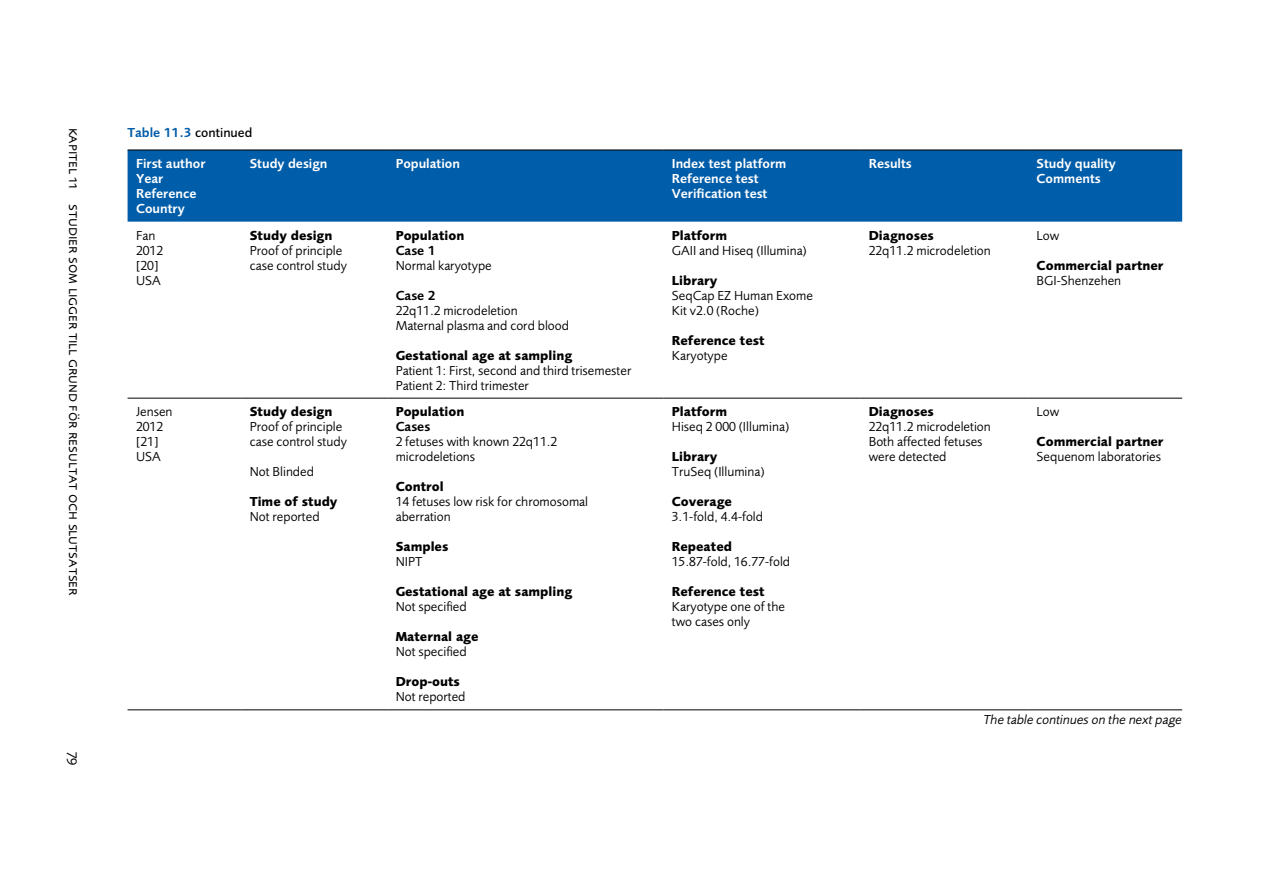
<style>
.page{position:relative;width:1263px;height:893px;background:#fff}
.page>*{position:absolute;margin:0;border:0;box-sizing:border-box;transform-origin:0 0}
.t1{font:15px "Foundry Sans Expert";color:#000}
.Tabelltext{font:13.5px/15px "Foundry Sans";color:#000}
.Tabellrubrik_1{font:700 13.5px "Foundry Sans";color:#000}
.Tabellhuvudrubrik{font:600 13.5px "Foundry Sans";color:#fff}
.Tabellen_fortsätter{font:italic 13.5px "Foundry Sans";color:#000}
.Objekttitel_liggande{font:600 13.5px "Foundry Sans";color:#005da9}
.Tabellrubrik_1-2{font:600 13.5px "Foundry Sans";color:#000}
.Tabellrubrik_2{font:600 13.5px "Foundry Sans";color:#000}
.s1{font-weight:500;color:#000}
</style>
<div class="page">
<div style="left:128px;top:151px;width:1054px;height:71px;background:#005da9"></div>
<hr style="left:128px;top:398px;width:113px;height:1px;background:#000">
<hr style="left:241px;top:398px;width:146px;height:1px;background:#000">
<hr style="left:387px;top:398px;width:276px;height:1px;background:#000">
<hr style="left:663px;top:398px;width:197px;height:1px;background:#000">
<hr style="left:860px;top:398px;width:168px;height:1px;background:#000">
<hr style="left:1028px;top:398px;width:154px;height:1px;background:#000">
<hr style="left:128px;top:710px;width:113px;height:1px;background:#000">
<hr style="left:241px;top:710px;width:146px;height:1px;background:#000">
<hr style="left:387px;top:710px;width:276px;height:1px;background:#000">
<hr style="left:663px;top:710px;width:197px;height:1px;background:#000">
<hr style="left:860px;top:710px;width:168px;height:1px;background:#000">
<hr style="left:1028px;top:710px;width:154px;height:1px;background:#000">
<hr style="left:128px;top:150px;width:113px;height:1px;background:#000">
<hr style="left:241px;top:150px;width:146px;height:1px;background:#000">
<hr style="left:387px;top:150px;width:276px;height:1px;background:#000">
<hr style="left:663px;top:150px;width:197px;height:1px;background:#000">
<hr style="left:860px;top:150px;width:168px;height:1px;background:#000">
<hr style="left:1028px;top:150px;width:154px;height:1px;background:#000">
<p class="t1" style="left:83px;top:128px;width:469px;rotate:90deg">kapitel 11 studier som ligger till grund för resultat och slutsatser</p>
<p class="t1" style="left:83px;top:752px;width:15px;rotate:90deg">79</p>
<p class="Objekttitel_liggande" style="left:128px;top:125px;width:126px">Table 11.3 <span class="s1">continued</span></p>
<p class="Tabellhuvudrubrik" style="left:136px;top:156px;width:71px">First author</p>
<p class="Tabellhuvudrubrik" style="left:136px;top:171px;width:29px">Year</p>
<p class="Tabellhuvudrubrik" style="left:136px;top:186px;width:62px">Reference</p>
<p class="Tabellhuvudrubrik" style="left:136px;top:201px;width:50px">Country</p>
<p class="Tabellhuvudrubrik" style="left:250px;top:156px;width:79px">Study design</p>
<p class="Tabellhuvudrubrik" style="left:396px;top:156px;width:66px">Population</p>
<p class="Tabellhuvudrubrik" style="left:672px;top:156px;width:116px">Index test platform</p>
<p class="Tabellhuvudrubrik" style="left:672px;top:171px;width:88px">Reference test</p>
<p class="Tabellhuvudrubrik" style="left:672px;top:186px;width:97px">Verification test</p>
<p class="Tabelltext" style="left:136px;top:228px;width:29px">Fan<br>2012 [20]<br>USA</p>
<p class="Tabellrubrik_1" style="left:250px;top:227px;width:84px">Study design</p>
<p class="Tabelltext" style="left:250px;top:243px;width:99px">Proof of principle case control study</p>
<p class="Tabelltext" style="left:136px;top:404px;width:38px">Jensen<br>2012 [21]<br>USA</p>
<p class="Tabellrubrik_1" style="left:250px;top:404px;width:84px">Study design</p>
<p class="Tabelltext" style="left:250px;top:419px;width:99px">Proof of principle case control study</p>
<p class="Tabelltext" style="left:250px;top:464px;width:66px">Not Blinded</p>
<p class="Tabellrubrik_1" style="left:250px;top:494px;width:89px">Time of study</p>
<p class="Tabelltext" style="left:250px;top:509px;width:71px">Not reported</p>
<p class="Tabellrubrik_1" style="left:396px;top:227px;width:70px">Population</p>
<p class="Tabellrubrik_1-2" style="left:396px;top:242px;width:41px">Case 1</p>
<p class="Tabelltext" style="left:396px;top:258px;width:98px">Normal karyotype</p>
<p class="Tabellrubrik_2" style="left:396px;top:287px;width:41px">Case 2</p>
<p class="Tabelltext" style="left:396px;top:303px;width:175px">22q11.2 microdeletion<br>Maternal plasma and cord blood</p>
<p class="Tabellrubrik_1" style="left:396px;top:347px;width:178px">Gestational age at sampling</p>
<p class="Tabelltext" style="left:396px;top:363px;width:237px">Patient 1: First, second and third trisemester<br>Patient 2: Third trimester</p>
<p class="Tabellrubrik_1" style="left:396px;top:404px;width:70px">Population</p>
<p class="Tabellrubrik_1-2" style="left:396px;top:419px;width:36px">Cases</p>
<p class="Tabelltext" style="left:396px;top:434px;width:163px">2 fetuses with known 22q11.2 microdeletions</p>
<p class="Tabellrubrik_1" style="left:396px;top:479px;width:50px">Control</p>
<p class="Tabelltext" style="left:396px;top:494px;width:194px">14 fetuses low risk for chromosomal aberration</p>
<p class="Tabellrubrik_1" style="left:396px;top:539px;width:54px">Samples</p>
<p class="Tabelltext" style="left:396px;top:554px;width:28px">NIPT</p>
<p class="Tabellrubrik_1" style="left:396px;top:584px;width:178px">Gestational age at sampling</p>
<p class="Tabelltext" style="left:396px;top:599px;width:73px">Not specified</p>
<p class="Tabellrubrik_1" style="left:396px;top:629px;width:84px">Maternal age</p>
<p class="Tabelltext" style="left:396px;top:644px;width:73px">Not specified</p>
<p class="Tabellrubrik_1" style="left:396px;top:674px;width:66px">Drop-outs</p>
<p class="Tabelltext" style="left:396px;top:689px;width:71px">Not reported</p>
<p class="Tabellrubrik_1" style="left:672px;top:227px;width:57px">Platform</p>
<p class="Tabelltext" style="left:672px;top:243px;width:136px">GAII and Hiseq (Illumina)</p>
<p class="Tabellrubrik_1" style="left:672px;top:272px;width:47px">Library</p>
<p class="Tabelltext" style="left:672px;top:288px;width:143px">SeqCap EZ Human Exome<br>Kit v2.0 (Roche)</p>
<p class="Tabellrubrik_1" style="left:672px;top:332px;width:94px">Reference test</p>
<p class="Tabelltext" style="left:672px;top:348px;width:57px">Karyotype</p>
<p class="Tabellrubrik_1" style="left:672px;top:404px;width:57px">Platform</p>
<p class="Tabelltext" style="left:672px;top:419px;width:119px">Hiseq 2 000 (Illumina)</p>
<p class="Tabellrubrik_1" style="left:672px;top:449px;width:47px">Library</p>
<p class="Tabelltext" style="left:672px;top:464px;width:94px">TruSeq (Illumina)</p>
<p class="Tabellrubrik_1" style="left:672px;top:494px;width:62px">Coverage</p>
<p class="Tabelltext" style="left:672px;top:509px;width:93px">3.1-fold, 4.4-fold</p>
<p class="Tabellrubrik_1" style="left:672px;top:539px;width:62px">Repeated</p>
<p class="Tabelltext" style="left:672px;top:554px;width:120px">15.87-fold, 16.77-fold</p>
<p class="Tabellrubrik_1" style="left:672px;top:584px;width:94px">Reference test</p>
<p class="Tabelltext" style="left:672px;top:599px;width:115px">Karyotype one of the two cases only</p>
<p class="Tabellhuvudrubrik" style="left:869px;top:156px;width:45px">Results</p>
<p class="Tabellhuvudrubrik" style="left:1037px;top:156px;width:81px">Study quality</p>
<p class="Tabellhuvudrubrik" style="left:1037px;top:171px;width:66px">Comments</p>
<p class="Tabellrubrik_1" style="left:869px;top:227px;width:67px">Diagnoses</p>
<p class="Tabelltext" style="left:869px;top:243px;width:124px">22q11.2 microdeletion</p>
<p class="Tabelltext" style="left:1037px;top:228px;width:24px">Low</p>
<p class="Tabellrubrik_1" style="left:1037px;top:257px;width:128px">Commercial partner</p>
<p class="Tabelltext" style="left:1037px;top:273px;width:86px">BGI-Shenzehen</p>
<p class="Tabellrubrik_1" style="left:869px;top:404px;width:67px">Diagnoses</p>
<p class="Tabelltext" style="left:869px;top:419px;width:124px">22q11.2 microdeletion<br>Both affected fetuses were detected</p>
<p class="Tabelltext" style="left:1037px;top:404px;width:24px">Low</p>
<p class="Tabellrubrik_1" style="left:1037px;top:434px;width:128px">Commercial partner</p>
<p class="Tabelltext" style="left:1037px;top:449px;width:126px">Sequenom laboratories</p>
<p class="Tabellen_fortsätter" style="left:983px;top:711px;width:200px">The table continues on the next page</p>
</div>
